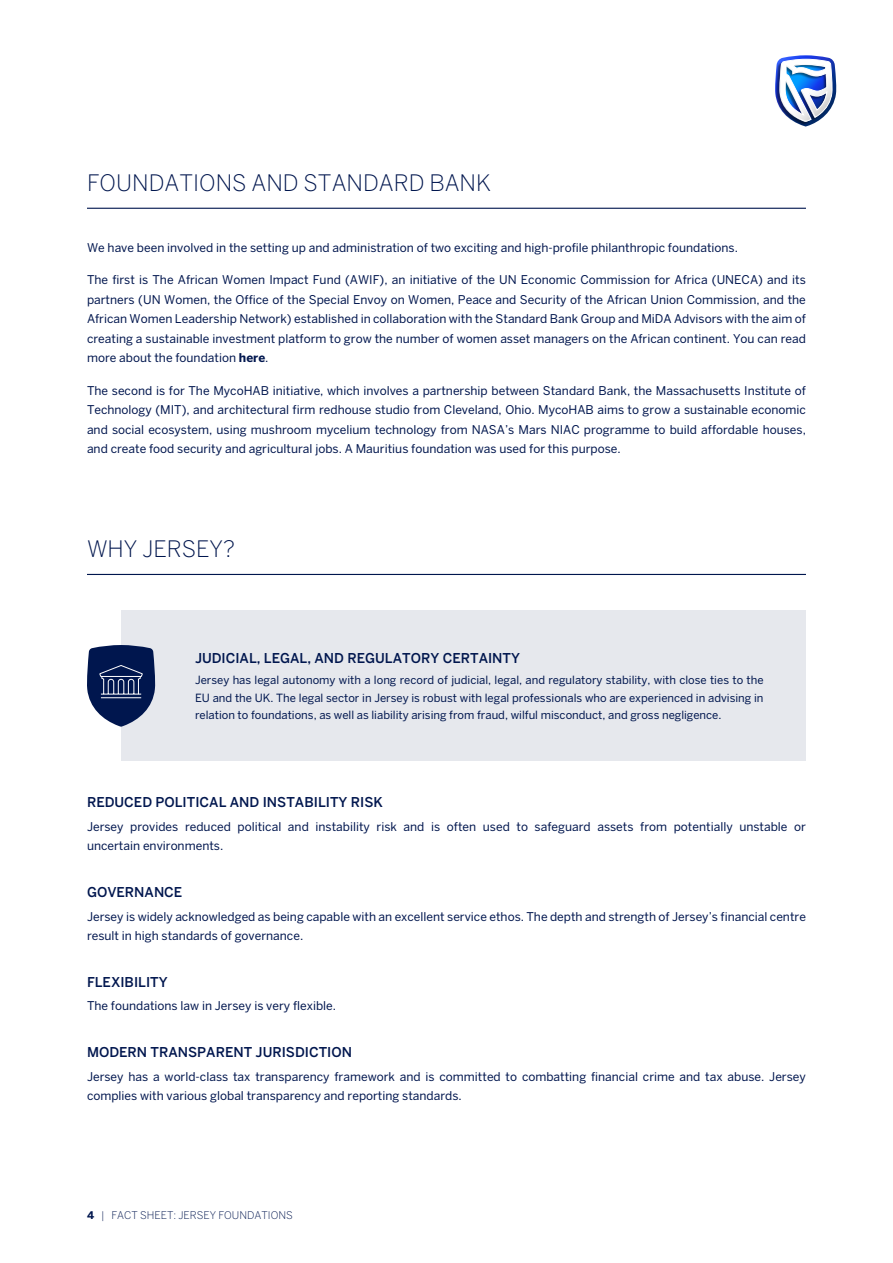
<style>
.page{position:relative;width:893px;height:1263px;background:#fff}
.page>*{position:absolute;margin:0;border:0;box-sizing:border-box;transform-origin:0 0}
.t1{font:300 22.5px "Benton Sans";color:#00164e}
.t2{font:500 13.5px "Benton Sans";color:#00164e}
.t3{font:12px/19.5px "Benton Sans";color:#00164e}
.t4{font:11.25px/17.2px "Benton Sans";color:#00164e;text-align:justify}
.t5{font:300 10.5px "Benton Sans";color:#00164e}
.s1{font-weight:700}
</style>
<div class="page">
<img style="left:775px;top:55px;width:62px;height:72px">
<hr style="left:87px;top:208px;width:719px;height:1px;background:#00164e">
<hr style="left:87px;top:574px;width:719px;height:1px;background:#00164e">
<div style="left:121px;top:611px;width:685px;height:150px;background:#e6e8ed"></div>
<svg style="left:87px;top:645px;width:69px;height:82px"></svg>
<h1 class="t1" style="left:87px;top:169px;width:405px">FOUNDATIONS AND STANDARD BANK</h1>
<p class="t3" style="left:87px;top:238px;width:652px">We have been involved in the setting up and administration of two exciting and high-profile philanthropic foundations.</p>
<p class="t3" style="left:87px;top:270px;width:720px;text-align:justify">The first is The African Women Impact Fund (AWIF), an initiative of the UN Economic Commission for Africa (UNECA) and its partners (UN Women, the Office of the Special Envoy on Women, Peace and Security of the African Union Commission, and the African Women Leadership Network) established in collaboration with the Standard Bank Group and MiDA Advisors with the aim of creating a sustainable investment platform to grow the number of women asset managers on the African continent. You can read more about the foundation <span class="s1">here</span>.</p>
<p class="t3" style="left:87px;top:380px;width:720px;text-align:justify">The second is for The MycoHAB initiative, which involves a partnership between Standard Bank, the Massachusetts Institute of Technology (MIT), and architectural firm redhouse studio from Cleveland, Ohio. MycoHAB aims to grow a sustainable economic and social ecosystem, using mushroom mycelium technology from NASA’s Mars NIAC programme to build affordable houses, and create food security and agricultural jobs. A Mauritius foundation was used for this purpose.</p>
<h1 class="t1" style="left:87px;top:535px;width:149px">WHY JERSEY?</h1>
<p class="t2" style="left:195px;top:650px;width:327px">JUDICIAL, LEGAL, AND REGULATORY CERTAINTY</p>
<p class="t4" style="left:195px;top:671px;width:570px">Jersey has legal autonomy with a long record of judicial, legal, and regulatory stability, with close ties to the EU and the UK. The legal sector in Jersey is robust with legal professionals who are experienced in advising in relation to foundations, as well as liability arising from fraud, wilful misconduct, and gross negligence.</p>
<p class="t2" style="left:87px;top:794px;width:297px">REDUCED POLITICAL AND INSTABILITY RISK</p>
<p class="t3" style="left:87px;top:817px;width:720px">Jersey provides reduced political and instability risk and is often used to safeguard assets from potentially unstable or uncertain environments.</p>
<p class="t2" style="left:87px;top:884px;width:97px">GOVERNANCE</p>
<p class="t3" style="left:87px;top:906px;width:720px">Jersey is widely acknowledged as being capable with an excellent service ethos. The depth and strength of Jersey’s financial centre result in high standards of governance.</p>
<p class="t2" style="left:87px;top:974px;width:82px">FLEXIBILITY</p>
<p class="t3" style="left:87px;top:996px;width:251px">The foundations law in Jersey is very flexible.</p>
<p class="t2" style="left:87px;top:1044px;width:267px">MODERN TRANSPARENT JURISDICTION</p>
<p class="t3" style="left:87px;top:1066px;width:720px">Jersey has a world-class tax transparency framework and is committed to combatting financial crime and tax abuse. Jersey complies with various global transparency and reporting standards.</p>
<p class="t5" style="left:87px;top:1209px;width:207px"><span class="s1">4</span> | FACT SHEET: JERSEY FOUNDATIONS</p>
</div>
